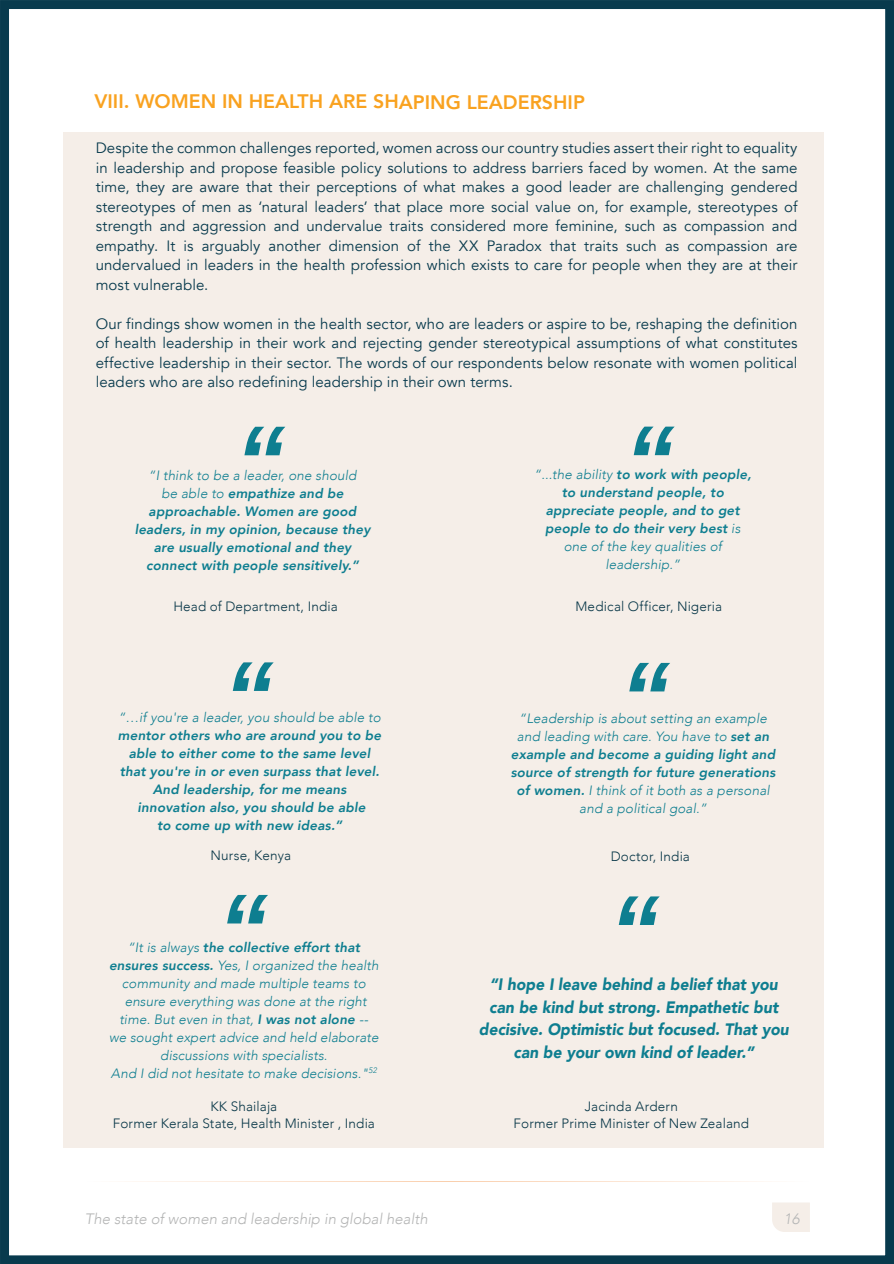
<style>
.page{position:relative;width:894px;height:1264px;background:#fff}
.page>*{position:absolute;margin:0;border:0;box-sizing:border-box;transform-origin:0 0}
.t1{font:800 19.5px "Avenir";color:#f9a220}
.t2{font:italic 900 16.5px/22.5px "Avenir";color:#0e7e90;text-align:center;scale:.94 1}
.t3{font:15px/19.5px "Avenir";letter-spacing:.005em;color:#083a4d;text-align:justify}
.t4{font:italic 300 15px "Avenir";color:#b4b5b5}
.t5{font:italic 300 13.5px/18px "Avenir";letter-spacing:.01em;color:#0e7e90;text-align:center}
.t6{font:italic 800 13.5px/18px "Avenir";letter-spacing:.01em;color:#0e7e90;text-align:center}
.t7{font:300 13.5px/16.5px "Avenir";letter-spacing:.015em;color:#073647;text-align:center}
.s1{font-weight:300}
.s2{font-weight:800}
</style>
<div class="page">
<svg style="left:132px;top:1181px;width:632px;height:1px"></svg>
<div style="left:0;top:0;width:893px;height:1264px;border:9px solid #083a4d"></div>
<svg style="left:772px;top:1202px;width:37px;height:30px"></svg>
<div style="left:63px;top:132px;width:760px;height:1015px;background:#f5eee8"></div>
<svg style="left:629px;top:663px;width:41px;height:28px"></svg>
<svg style="left:227px;top:895px;width:41px;height:28px"></svg>
<svg style="left:618px;top:896px;width:41px;height:29px"></svg>
<svg style="left:244px;top:427px;width:41px;height:28px"></svg>
<svg style="left:233px;top:662px;width:40px;height:29px"></svg>
<svg style="left:633px;top:426px;width:41px;height:29px"></svg>
<h1 class="t1" style="left:94px;top:93px;width:492px">VIII. WOMEN IN HEALTH ARE SHAPING LEADERSHIP</h1>
<p class="t3" style="left:96px;top:140px;width:703px">Despite the common challenges reported, women across our country studies assert their right to equality in leadership and propose feasible policy solutions to address barriers faced by women. At the same time, they are aware that their perceptions of what makes a good leader are challenging gendered stereotypes of men as ‘natural leaders’ that place more social value on, for example, stereotypes of strength and aggression and undervalue traits considered more feminine, such as compassion and empathy. It is arguably another dimension of the XX Paradox that traits such as compassion are undervalued in leaders in the health profession which exists to care for people when they are at their most vulnerable.</p>
<p class="t3" style="left:96px;top:315px;width:703px">Our findings show women in the health sector, who are leaders or aspire to be, reshaping the definition of health leadership in their work and rejecting gender stereotypical assumptions of what constitutes effective leadership in their sector. The words of our respondents below resonate with women political leaders who are also redefining leadership in their own terms.</p>
<p class="t6" style="left:135px;top:468px;width:237px"><span class="s1">“I think to be a leader, one should<br>be able to</span> empathize and be approachable. Women are good leaders, in my opinion, because they are usually emotional and they connect with people sensitively.”</p>
<p class="t7" style="left:173px;top:599px;width:166px">Head of Department, India</p>
<p class="t5" style="left:118px;top:709px;width:264px">“…if you're a leader, you should be able to</p>
<p class="t6" style="left:118px;top:727px;width:265px">mentor others who are around you to be able to either come to the same level that you're in or even surpass that level.<br>And leadership, for me means innovation also, you should be able<br>to come up with new ideas.”</p>
<p class="t7" style="left:210px;top:848px;width:82px">Nurse, Kenya</p>
<p class="t5" style="left:109px;top:939px;width:271px">“It is always <span class="s2">the collective effort that ensures success.</span> Yes, I organized the health community and made multiple teams to ensure everything was done at the right time. But even in that, <span class="s2">I was not alone</span> --<br>we sought expert advice and held elaborate discussions with specialists.<br>And I did not hesitate to make decisions."<sup>52</sup></p>
<p class="t7" style="left:113px;top:1099px;width:263px">KK Shailaja<br>Former Kerala State, Health Minister , India</p>
<p class="t6" style="left:534px;top:466px;width:219px"><span class="s1">“...the ability</span> to work with people, to understand people, to appreciate people, and to get people to do their very best <span class="s1">is one of the key qualities of leadership.”</span></p>
<p class="t7" style="left:575px;top:599px;width:148px">Medical Officer, Nigeria</p>
<p class="t5" style="left:510px;top:710px;width:266px">“Leadership is about setting an example and leading with care. You have to <span class="s2">set an example and become a guiding light and source of strength for future generations of women.</span> I think of it both as a personal and a political goal.”</p>
<p class="t7" style="left:610px;top:849px;width:81px">Doctor, India</p>
<p class="t2" style="left:478px;top:974px;width:331px">“I hope I leave behind a belief that you can be kind but strong. Empathetic but decisive. Optimistic but focused. That you can be your own kind of leader.”</p>
<p class="t7" style="left:513px;top:1099px;width:237px">Jacinda Ardern<br>Former Prime Minister of New Zealand</p>
<p class="t4" style="left:85px;top:1212px;width:344px">The state of women and leadership in global health</p>
<p class="t4" style="left:783px;top:1212px;width:17px">16</p>
</div>
